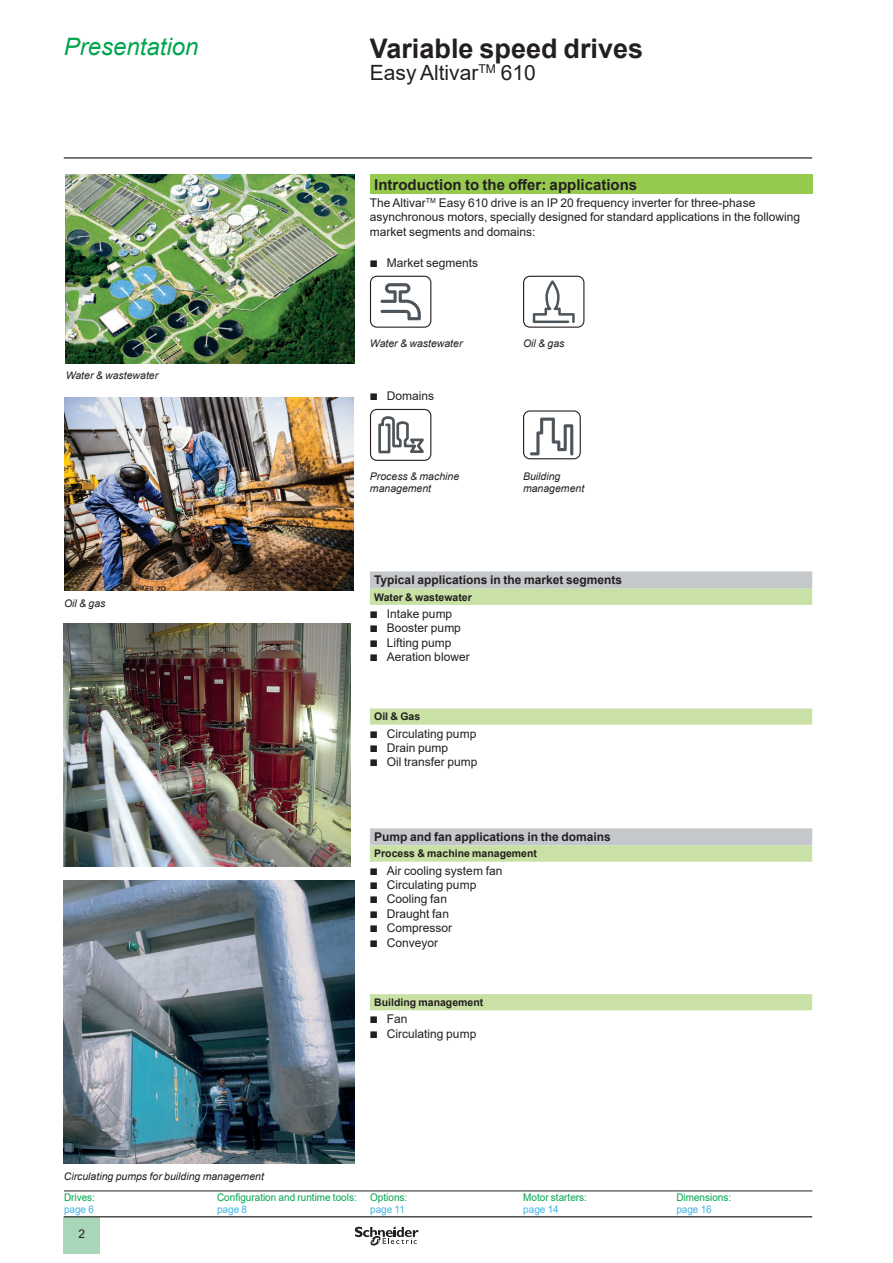
<style>
.page{position:relative;width:893px;height:1263px;background:#fff}
.page>*{position:absolute;margin:0;border:0;box-sizing:border-box;transform-origin:0 0}
._0_TitleLev1{font:700 27px "Arial";color:#231f20}
._0_Topic{font:italic 24px "Arial";color:#00a54f}
._0_TitleLev2{font:21px "Arial";color:#231f20}
._1_Section_3__10{font:700 15px "Arial";color:#231f20}
._1_Text__8{font:12px/14.4px "Arial";color:#231f20}
._1_Section_4__8{font:700 12px "Arial";color:#231f20}
._1_Legend___Nota__7{font:italic 10.5px/12px "Arial";color:#231f20}
._0_SeePage{font:10.5px/12px "Arial";color:#00a54f;scale:.95 1}
._1_Section_5__7{font:700 10.5px "Arial";color:#231f20}
._0_SeePage-2{font:10.5px "Arial";color:#40b4e6;scale:.95 1}
.s1{font-family:"Graph Schneider"}
.s2{color:#40b4e6}
</style>
<div class="page">
<hr style="left:64px;top:157px;width:748px;height:2px;background:#231f20">
<div style="left:64px;top:1217px;width:36px;height:37px;background:#a7d7b8"></div>
<hr style="left:64px;top:1216px;width:748px;height:1px;background:#231f20">
<svg style="left:355px;top:1226px;width:64px;height:20px"></svg>
<hr style="left:64px;top:1191px;width:153px;height:1px;background:#231f20">
<hr style="left:217px;top:1191px;width:153px;height:1px;background:#231f20">
<hr style="left:370px;top:1191px;width:153px;height:1px;background:#231f20">
<hr style="left:523px;top:1191px;width:153px;height:1px;background:#231f20">
<hr style="left:676px;top:1191px;width:136px;height:1px;background:#231f20">
<img style="left:66px;top:174px;width:289px;height:189px">
<img style="left:64px;top:398px;width:289px;height:192px">
<div style="left:370px;top:174px;width:442px;height:20px;background:#96ca4e"></div>
<svg style="left:370px;top:571px;width:442px;height:18px;background:#c7cacc"></svg>
<svg style="left:370px;top:589px;width:442px;height:421px"></svg>
<svg style="left:380px;top:283px;width:41px;height:37px"></svg>
<div style="left:370px;top:276px;width:61px;height:52px;border:1px solid #231f20;border-radius:6px"></div>
<svg style="left:533px;top:280px;width:42px;height:43px"></svg>
<div style="left:523px;top:276px;width:61px;height:52px;border:1px solid #231f20;border-radius:6px"></div>
<div style="left:370px;top:409px;width:61px;height:52px;border:1px solid #231f20;border-radius:6px"></div>
<svg style="left:378px;top:416px;width:46px;height:37px"></svg>
<div style="left:523px;top:410px;width:58px;height:49px;border:1px solid #231f20;border-radius:6px"></div>
<svg style="left:530px;top:418px;width:43px;height:37px"></svg>
<img style="left:64px;top:624px;width:287px;height:242px">
<img style="left:64px;top:880px;width:290px;height:283px">
<p class="_0_Topic" style="left:64px;top:31px;width:136px">Presentation</p>
<p class="_0_TitleLev1" style="left:370px;top:29px;width:275px">Variable speed drives</p>
<p class="_0_TitleLev2" style="left:370px;top:58px;width:167px">Easy Altivar<sup>TM</sup> 610</p>
<p class="_1_Section_3__10" style="left:374px;top:174px;width:264px">Introduction to the offer: applications</p>
<p class="_1_Text__8" style="left:370px;top:195px;width:432px">The Altivar<sup>TM</sup> Easy 610 drive is an IP 20 frequency inverter for three-phase asynchronous motors, specially designed for standard applications in the following market segments and domains:</p>
<p class="_1_Text__8" style="left:370px;top:256px;width:110px"><span class="s1">b</span> Market segments</p>
<p class="_1_Legend___Nota__7" style="left:66px;top:369px;width:94px">Water &amp; wastewater</p>
<p class="_1_Legend___Nota__7" style="left:64px;top:598px;width:43px">Oil &amp; gas</p>
<p class="_1_Legend___Nota__7" style="left:64px;top:1170px;width:202px">Circulating pumps for building management</p>
<p class="_1_Legend___Nota__7" style="left:370px;top:338px;width:94px">Water &amp; wastewater</p>
<p class="_1_Legend___Nota__7" style="left:523px;top:338px;width:43px">Oil &amp; gas</p>
<p class="_1_Text__8" style="left:370px;top:389px;width:66px"><span class="s1">b</span> Domains</p>
<p class="_1_Legend___Nota__7" style="left:370px;top:471px;width:91px">Process &amp; machine management</p>
<p class="_1_Legend___Nota__7" style="left:523px;top:471px;width:63px">Building management</p>
<p class="_1_Section_4__8" style="left:374px;top:572px;width:249px">Typical applications in the market segments</p>
<p class="_1_Section_5__7" style="left:374px;top:589px;width:99px">Water &amp; wastewater</p>
<p class="_1_Text__8" style="left:370px;top:606px;width:84px"><span class="s1">b</span> Intake pump</p>
<p class="_1_Text__8" style="left:370px;top:621px;width:93px"><span class="s1">b</span> Booster pump</p>
<p class="_1_Text__8" style="left:370px;top:635px;width:83px"><span class="s1">b</span> Lifting pump</p>
<p class="_1_Text__8" style="left:370px;top:649px;width:101px"><span class="s1">b</span> Aeration blower</p>
<p class="_1_Section_5__7" style="left:374px;top:709px;width:48px">Oil &amp; Gas</p>
<p class="_1_Text__8" style="left:370px;top:726px;width:108px"><span class="s1">b</span> Circulating pump</p>
<p class="_1_Text__8" style="left:370px;top:740px;width:80px"><span class="s1">b</span> Drain pump</p>
<p class="_1_Text__8" style="left:370px;top:755px;width:109px"><span class="s1">b</span> Oil transfer pump</p>
<p class="_1_Section_4__8" style="left:374px;top:829px;width:238px">Pump and fan applications in the domains</p>
<p class="_1_Section_5__7" style="left:374px;top:846px;width:164px">Process &amp; machine management</p>
<p class="_1_Text__8" style="left:370px;top:863px;width:134px"><span class="s1">b</span> Air cooling system fan</p>
<p class="_1_Text__8" style="left:370px;top:877px;width:108px"><span class="s1">b</span> Circulating pump</p>
<p class="_1_Text__8" style="left:370px;top:892px;width:79px"><span class="s1">b</span> Cooling fan</p>
<p class="_1_Text__8" style="left:370px;top:906px;width:81px"><span class="s1">b</span> Draught fan</p>
<p class="_1_Text__8" style="left:370px;top:921px;width:84px"><span class="s1">b</span> Compressor</p>
<p class="_1_Text__8" style="left:370px;top:935px;width:70px"><span class="s1">b</span> Conveyor</p>
<p class="_1_Section_5__7" style="left:374px;top:995px;width:111px">Building management</p>
<p class="_1_Text__8" style="left:370px;top:1012px;width:39px"><span class="s1">b</span> Fan</p>
<p class="_1_Text__8" style="left:370px;top:1026px;width:108px"><span class="s1">b</span> Circulating pump</p>
<p class="_0_SeePage" style="left:64px;top:1191px;width:34px">Drives:</p>
<p class="_0_SeePage-2" style="left:64px;top:1202px;width:33px">page 6</p>
<p class="_1_Text__8" style="left:79px;top:1226px;width:8px">2</p>
<p class="_0_SeePage" style="left:217px;top:1191px;width:149px">Configuration and runtime tools: <span class="s2">page 8</span></p>
<p class="_0_SeePage" style="left:370px;top:1191px;width:41px">Options:</p>
<p class="_0_SeePage-2" style="left:370px;top:1202px;width:38px">page 11</p>
<p class="_0_SeePage" style="left:523px;top:1191px;width:69px">Motor starters:</p>
<p class="_0_SeePage-2" style="left:523px;top:1202px;width:39px">page 14</p>
<p class="_0_SeePage" style="left:676px;top:1191px;width:59px">Dimensions:</p>
<p class="_0_SeePage-2" style="left:676px;top:1202px;width:39px">page 16</p>
</div>
